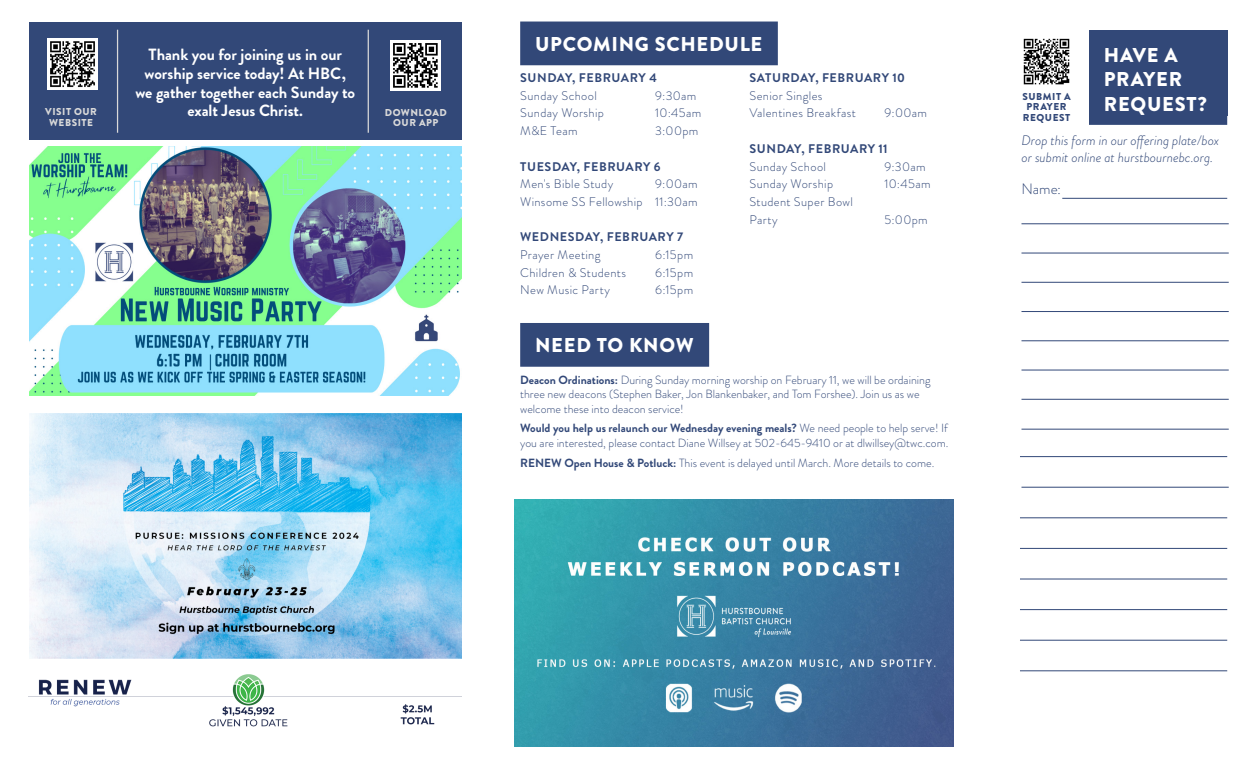
<style>
.page{position:relative;width:1260px;height:765px;background:#fff}
.page>*{position:absolute;margin:0;border:0;box-sizing:border-box;transform-origin:0 0}
.t1{font:900 20px/25px "Brandon Grotesque";letter-spacing:.035em;color:#fff}
.t2{font:700 16.25px/18.8px "Brandon Grotesque";letter-spacing:-.005em;color:#fff;text-align:center}
.t3{font:300 15px "Brandon Grotesque";color:#324878}
.t4{font:italic 300 13.75px/16.5px "Brandon Grotesque";color:#324878}
.t5{font:300 12.5px "Brandon Grotesque";letter-spacing:.03em;color:#324878}
.t6{font:700 12.5px "Brandon Grotesque";letter-spacing:.045em;color:#324878}
.t7{font:300 11.88px/14.2px "Brandon Grotesque";color:#324878}
.t8{font:900 10px/10px "Brandon Grotesque";letter-spacing:.055em;color:#d9d9d9;text-align:center}
.t9{font:900 10px "Brandon Grotesque";letter-spacing:.055em;color:#324878}
.s1{font-weight:700}
</style>
<div class="page">
<div style="left:1089px;top:31px;width:138px;height:85px;background:#324878"></div>
<img style="left:29px;top:414px;width:432px;height:244px">
<img style="left:515px;top:500px;width:439px;height:247px">
<div style="left:29px;top:22px;width:432px;height:118px;background:#324878"></div>
<div style="left:1089px;top:81px;width:138px;height:44px;background:#324878"></div>
<hr style="left:1022px;top:223px;width:207px;height:1px;background:#324878">
<hr style="left:1022px;top:253px;width:207px;height:1px;background:#324878">
<hr style="left:1022px;top:282px;width:207px;height:1px;background:#324878">
<hr style="left:1022px;top:311px;width:207px;height:1px;background:#324878">
<hr style="left:1022px;top:340px;width:207px;height:1px;background:#324878">
<hr style="left:1022px;top:370px;width:207px;height:1px;background:#324878">
<hr style="left:1022px;top:399px;width:207px;height:1px;background:#324878">
<hr style="left:1022px;top:429px;width:207px;height:1px;background:#324878">
<img style="left:29px;top:147px;width:432px;height:248px">
<img style="left:47px;top:39px;width:50px;height:50px">
<hr style="left:117px;top:30px;width:1px;height:103px;background:#d9d9d9">
<img style="left:1023px;top:38px;width:47px;height:47px">
<img style="left:391px;top:41px;width:50px;height:50px">
<hr style="left:368px;top:30px;width:1px;height:103px;background:#d9d9d9">
<div style="left:520px;top:22px;width:258px;height:43px;background:#324878"></div>
<hr style="left:1062px;top:198px;width:165px;height:1px;background:#324878">
<img style="left:28px;top:674px;width:433px;height:53px">
<hr style="left:1020px;top:456px;width:207px;height:1px;background:#324878">
<hr style="left:1022px;top:487px;width:207px;height:1px;background:#324878">
<hr style="left:1020px;top:518px;width:207px;height:1px;background:#324878">
<hr style="left:1020px;top:548px;width:207px;height:1px;background:#324878">
<hr style="left:1020px;top:579px;width:207px;height:1px;background:#324878">
<hr style="left:1020px;top:609px;width:207px;height:1px;background:#324878">
<hr style="left:1020px;top:640px;width:207px;height:1px;background:#324878">
<hr style="left:1020px;top:671px;width:207px;height:1px;background:#324878">
<div style="left:520px;top:323px;width:189px;height:44px;background:#324878"></div>
<p class="t8" style="left:45px;top:107px;width:53px">VISIT OUR</p>
<p class="t8" style="left:49px;top:117px;width:45px">WEBSITE</p>
<p class="t2" style="left:135px;top:45px;width:221px">Thank you for joining us in our worship service today! At HBC, we gather together each Sunday to exalt Jesus Christ.</p>
<p class="t8" style="left:385px;top:107px;width:64px">DOWNLOAD<br>OUR APP</p>
<p class="t1" style="left:535px;top:32px;width:229px">UPCOMING SCHEDULE</p>
<p class="t6" style="left:520px;top:69px;width:138px">SUNDAY, FEBRUARY 4</p>
<p class="t5" style="left:520px;top:87px;width:78px">Sunday School</p>
<p class="t5" style="left:655px;top:87px;width:43px">9:30am</p>
<p class="t5" style="left:520px;top:105px;width:85px">Sunday Worship</p>
<p class="t5" style="left:655px;top:105px;width:48px">10:45am</p>
<p class="t5" style="left:520px;top:122px;width:59px">M&amp;E Team</p>
<p class="t5" style="left:655px;top:122px;width:45px">3:00pm</p>
<p class="t6" style="left:520px;top:158px;width:142px">TUESDAY, FEBRUARY 6</p>
<p class="t5" style="left:520px;top:175px;width:95px">Men's Bible Study</p>
<p class="t5" style="left:655px;top:175px;width:44px">9:00am</p>
<p class="t5" style="left:520px;top:193px;width:179px">Winsome SS Fellowship 11:30am</p>
<p class="t6" style="left:520px;top:228px;width:165px">WEDNESDAY, FEBRUARY 7</p>
<p class="t5" style="left:520px;top:246px;width:82px">Prayer Meeting</p>
<p class="t5" style="left:655px;top:246px;width:40px">6:15pm</p>
<p class="t5" style="left:520px;top:264px;width:107px">Children &amp; Students</p>
<p class="t5" style="left:655px;top:264px;width:40px">6:15pm</p>
<p class="t5" style="left:520px;top:282px;width:91px">New Music Party</p>
<p class="t5" style="left:655px;top:282px;width:40px">6:15pm</p>
<p class="t6" style="left:750px;top:69px;width:157px">SATURDAY, FEBRUARY 10</p>
<p class="t5" style="left:749px;top:87px;width:75px">Senior Singles</p>
<p class="t5" style="left:749px;top:105px;width:108px">Valentines Breakfast</p>
<p class="t5" style="left:884px;top:105px;width:44px">9:00am</p>
<p class="t6" style="left:750px;top:140px;width:140px">SUNDAY, FEBRUARY 11</p>
<p class="t5" style="left:749px;top:158px;width:78px">Sunday School</p>
<p class="t5" style="left:884px;top:158px;width:43px">9:30am</p>
<p class="t5" style="left:749px;top:175px;width:85px">Sunday Worship</p>
<p class="t5" style="left:884px;top:175px;width:48px">10:45am</p>
<p class="t5" style="left:749px;top:193px;width:105px">Student Super Bowl</p>
<p class="t5" style="left:749px;top:211px;width:30px">Party</p>
<p class="t5" style="left:884px;top:211px;width:45px">5:00pm</p>
<p class="t1" style="left:535px;top:333px;width:160px">NEED TO KNOW</p>
<p class="t7" style="left:520px;top:373px;width:412px"><span class="s1">Deacon Ordinations:</span> During Sunday morning worship on February 11, we will be ordaining three new deacons (Stephen Baker, Jon Blankenbaker, and Tom Forshee). Join us as we welcome these into deacon service!</p>
<p class="t7" style="left:520px;top:421px;width:430px"><span class="s1">Would you help us relaunch our Wednesday evening meals?</span> We need people to help serve! If you are interested, please contact Diane Willsey at 502-645-9410 or at dlwillsey@twc.com.</p>
<p class="t7" style="left:520px;top:455px;width:416px"><span class="s1">RENEW Open House &amp; Potluck:</span> This event is delayed until March. More details to come.</p>
<p class="t1" style="left:1104px;top:42px;width:75px">HAVE A</p>
<p class="t1" style="left:1104px;top:66px;width:105px">PRAYER<br>REQUEST?</p>
<p class="t4" style="left:1022px;top:132px;width:199px">Drop this form in our offering plate/box or submit online at hurstbournebc.org.</p>
<p class="t3" style="left:1022px;top:178px;width:41px">Name:</p>
<p class="t9" style="left:1023px;top:89px;width:50px">SUBMIT A</p>
<p class="t9" style="left:1027px;top:100px;width:42px">PRAYER</p>
<p class="t9" style="left:1023px;top:110px;width:49px">REQUEST</p>
</div>
